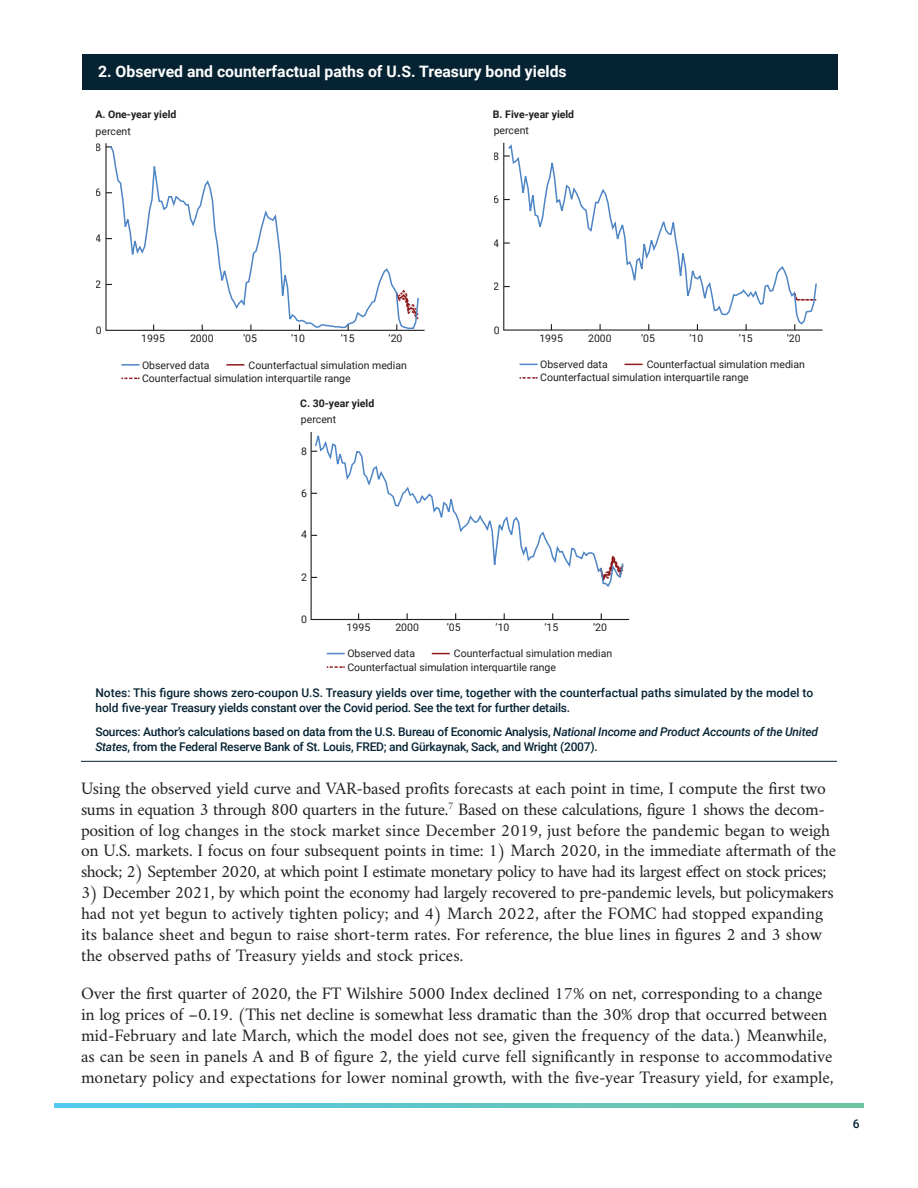
<style>
.page{position:relative;width:918px;height:1188px;background:#fff}
.page>*{position:absolute;margin:0;border:0;box-sizing:border-box;transform-origin:0 0}
.cfl_ep_body_text{font:17.7px/21px "Amiri";letter-spacing:-.01em;color:#231f20}
.figure_title{font:700 15.75px "Roboto";color:#fff}
.figure_notes_and_sources{font:500 12px/15px "Roboto";letter-spacing:-.02em;color:#062334}
.figure_notes_and_sources-2{font:500 12px/15px "Roboto";color:#062334}
.t1{font:10.5px "Roboto";color:#221e1f}
.t2{font:700 10.5px "Roboto";color:#221e1f}
.s1{font-style:italic}
</style>
<div class="page">
<img style="left:54px;top:1103px;width:810px;height:5px">
<div style="left:82px;top:54px;width:756px;height:36px;background:#062334"></div>
<hr style="left:81px;top:761px;width:756px;height:1px;background:#062334">
<svg style="left:121px;top:364px;width:18px;height:2px"></svg>
<svg style="left:226px;top:364px;width:18px;height:2px"></svg>
<svg style="left:121px;top:378px;width:18px;height:1px"></svg>
<hr style="left:106px;top:330px;width:319px;height:1px;background:#221e1f">
<hr style="left:105px;top:143px;width:2px;height:188px;background:#221e1f">
<svg style="left:109px;top:146px;width:311px;height:184px"></svg>
<svg style="left:520px;top:364px;width:18px;height:1px"></svg>
<svg style="left:625px;top:364px;width:18px;height:1px"></svg>
<svg style="left:520px;top:377px;width:18px;height:2px"></svg>
<hr style="left:503px;top:329px;width:320px;height:2px;background:#221e1f">
<hr style="left:503px;top:143px;width:1px;height:187px;background:#221e1f">
<svg style="left:506px;top:144px;width:311px;height:182px"></svg>
<hr style="left:311px;top:619px;width:318px;height:1px;background:#221e1f">
<hr style="left:311px;top:432px;width:1px;height:187px;background:#221e1f">
<svg style="left:327px;top:653px;width:18px;height:1px"></svg>
<svg style="left:432px;top:653px;width:18px;height:1px"></svg>
<svg style="left:327px;top:666px;width:18px;height:2px"></svg>
<svg style="left:314px;top:435px;width:310px;height:152px"></svg>
<p class="figure_title" style="left:98px;top:60px;width:470px">2. Observed and counterfactual paths of U.S. Treasury bond yields</p>
<p class="t2" style="left:95px;top:107px;width:82px">A. One-year yield</p>
<p class="t2" style="left:493px;top:107px;width:83px">B. Five-year yield</p>
<p class="t1" style="left:96px;top:124px;width:37px">percent</p>
<p class="t1" style="left:494px;top:123px;width:37px">percent</p>
<p class="t1" style="left:96px;top:140px;width:7px">8</p>
<p class="t1" style="left:96px;top:185px;width:7px">6</p>
<p class="t1" style="left:96px;top:231px;width:7px">4</p>
<p class="t1" style="left:96px;top:277px;width:7px">2</p>
<p class="t1" style="left:96px;top:323px;width:7px">0</p>
<p class="t1" style="left:494px;top:148px;width:7px">8</p>
<p class="t1" style="left:494px;top:192px;width:7px">6</p>
<p class="t1" style="left:494px;top:236px;width:7px">4</p>
<p class="t1" style="left:141px;top:331px;width:25px">1995</p>
<p class="t1" style="left:190px;top:331px;width:25px">2000</p>
<p class="t1" style="left:243px;top:331px;width:15px">’05</p>
<p class="t1" style="left:291px;top:331px;width:15px">’10</p>
<p class="t1" style="left:341px;top:331px;width:15px">’15</p>
<p class="t1" style="left:389px;top:331px;width:15px">’20</p>
<p class="t1" style="left:142px;top:358px;width:69px">Observed data</p>
<p class="t1" style="left:249px;top:358px;width:160px">Counterfactual simulation median</p>
<p class="t1" style="left:142px;top:371px;width:210px">Counterfactual simulation interquartile range</p>
<p class="t2" style="left:300px;top:396px;width:76px">C. 30-year yield</p>
<p class="t1" style="left:301px;top:412px;width:37px">percent</p>
<p class="t1" style="left:301px;top:444px;width:7px">8</p>
<p class="t1" style="left:301px;top:486px;width:7px">6</p>
<p class="t1" style="left:301px;top:527px;width:7px">4</p>
<p class="t1" style="left:301px;top:570px;width:7px">2</p>
<p class="t1" style="left:494px;top:279px;width:7px">2</p>
<p class="t1" style="left:494px;top:323px;width:7px">0</p>
<p class="t1" style="left:539px;top:331px;width:25px">1995</p>
<p class="t1" style="left:588px;top:331px;width:25px">2000</p>
<p class="t1" style="left:641px;top:331px;width:15px">’05</p>
<p class="t1" style="left:689px;top:331px;width:15px">’10</p>
<p class="t1" style="left:739px;top:331px;width:15px">’15</p>
<p class="t1" style="left:787px;top:331px;width:15px">’20</p>
<p class="t1" style="left:540px;top:357px;width:69px">Observed data</p>
<p class="t1" style="left:647px;top:357px;width:160px">Counterfactual simulation median</p>
<p class="t1" style="left:540px;top:370px;width:210px">Counterfactual simulation interquartile range</p>
<p class="t1" style="left:301px;top:612px;width:7px">0</p>
<p class="t1" style="left:347px;top:620px;width:25px">1995</p>
<p class="t1" style="left:395px;top:620px;width:25px">2000</p>
<p class="t1" style="left:447px;top:620px;width:15px">’05</p>
<p class="t1" style="left:496px;top:620px;width:15px">’10</p>
<p class="t1" style="left:545px;top:620px;width:15px">’15</p>
<p class="t1" style="left:593px;top:620px;width:15px">’20</p>
<p class="t1" style="left:347px;top:646px;width:69px">Observed data</p>
<p class="t1" style="left:454px;top:646px;width:160px">Counterfactual simulation median</p>
<p class="figure_notes_and_sources-2" style="left:95px;top:685px;width:719px">Notes: This figure shows zero-coupon U.S. Treasury yields over time, together with the counterfactual paths simulated by the model to hold five-year Treasury yields constant over the Covid period. See the text for further details.</p>
<p class="figure_notes_and_sources" style="left:95px;top:724px;width:724px">Sources: Author’s calculations based on data from the U.S. Bureau of Economic Analysis, <span class="s1">National Income and Product Accounts of the United<br>States</span>, from the Federal Reserve Bank of St. Louis, FRED; and Gürkaynak, Sack, and Wright (2007).</p>
<p class="cfl_ep_body_text" style="left:81px;top:777px;width:757px">Using the observed yield curve and VAR-based profits forecasts at each point in time, I compute the first two sums in equation 3 through 800 quarters in the future.<sup>7</sup> Based on these calculations, figure 1 shows the decom&shy;position of log changes in the stock market since December 2019, just before the pandemic began to weigh on U.S. markets. I focus on four subsequent points in time: 1) March 2020, in the immediate aftermath of the shock; 2) September 2020, at which point I estimate monetary policy to have had its largest effect on stock prices;</p>
<p class="cfl_ep_body_text" style="left:81px;top:882px;width:754px">3) December 2021, by which point the economy had largely recovered to pre-pandemic levels, but policymakers had not yet begun to actively tighten policy; and 4) March 2022, after the FOMC had stopped expanding its balance sheet and begun to raise short-term rates. For reference, the blue lines in figures 2 and 3 show the observed paths of Treasury yields and stock prices.</p>
<p class="cfl_ep_body_text" style="left:81px;top:982px;width:754px">Over the first quarter of 2020, the FT Wilshire 5000 Index declined 17% on net, corresponding to a change in log prices of –0.19. (This net decline is somewhat less dramatic than the 30% drop that occurred between mid-February and late March, which the model does not see, given the frequency of the data.) Meanwhile, as can be seen in panels A and B of figure 2, the yield curve fell significantly in response to accommodative monetary policy and expectations for lower nominal growth, with the five-year Treasury yield, for example,</p>
<p class="t1" style="left:347px;top:659px;width:210px">Counterfactual simulation interquartile range</p>
<p class="figure_notes_and_sources" style="left:853px;top:1116px;width:8px">6</p>
</div>
